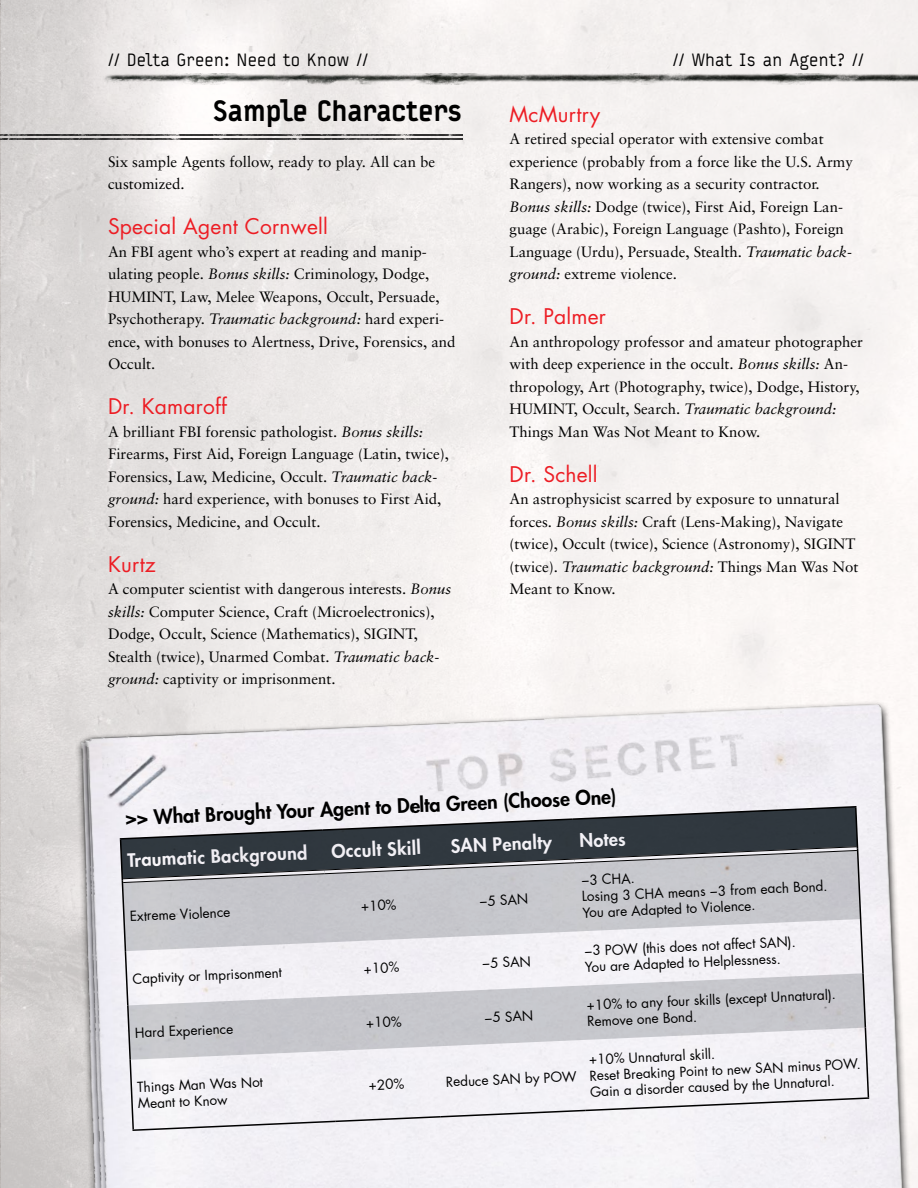
<style>
.page{position:relative;width:918px;height:1188px;background:#fff}
.page>*{position:absolute;margin:0;border:0;box-sizing:border-box;transform-origin:0 0}
.t1{font:900 28.5px "Typestar";letter-spacing:-.025em;color:#000}
.t2{font:21px "Futura Std";letter-spacing:.01em;color:#ed1d24}
.t3{font:800 19.5px "Futura Std";color:#000}
.t4{font:800 18px "Futura Std";color:#fff}
.t5{font:18px "Typestar";letter-spacing:.005em;color:#000}
.t6{font:15px/22.5px "Sabon";color:#000}
.t7{font:13.5px/16.5px "Futura Std";color:#000}
.s1{font-family:"Sabon Italic Os F"}
</style>
<div class="page">
<img style="left:0;top:0;width:918px;height:1188px">
<img style="left:102px;top:74px;width:816px;height:10px">
<img style="left:0;top:131px;width:462px;height:11px">
<img style="left:77px;top:688px;width:831px;height:500px">
<svg style="left:118px;top:805px;width:753px;height:327px"></svg>
<img style="left:419px;top:726px;width:333px;height:73px">
<p class="t5" style="left:108px;top:50px;width:262px">// Delta Green: Need to Know //</p>
<p class="t5" style="left:673px;top:50px;width:193px">// What Is an Agent? //</p>
<h1 class="t1" style="left:213px;top:93px;width:251px">Sample Characters</h1>
<p class="t6" style="left:108px;top:150px;width:329px">Six sample Agents follow, ready to play. All can be customized.</p>
<h2 class="t2" style="left:108px;top:213px;width:221px">Special Agent Cornwell</h2>
<p class="t6" style="left:108px;top:240px;width:349px">An FBI agent who’s expert at reading and manip&shy;ulating people. <span class="s1">Bonus skills:</span> Criminology, Dodge, HUMINT, Law, Melee Weapons, Occult, Persuade, Psychotherapy. <span class="s1">Traumatic background:</span> hard experi&shy;ence, with bonuses to Alertness, Drive, Forensics, and Occult.</p>
<h2 class="t2" style="left:108px;top:393px;width:120px">Dr. Kamaroff</h2>
<p class="t6" style="left:108px;top:420px;width:342px">A brilliant FBI forensic pathologist. <span class="s1">Bonus skills:<br></span>Firearms, First Aid, Foreign Language (Latin, twice), Forensics, Law, Medicine, Occult. <span class="s1">Traumatic back&shy;ground:</span> hard experience, with bonuses to First Aid, Forensics, Medicine, and Occult.</p>
<h2 class="t2" style="left:108px;top:550px;width:49px">Kurtz</h2>
<p class="t6" style="left:108px;top:577px;width:345px">A computer scientist with dangerous interests. <span class="s1">Bonus skills:</span> Computer Science, Craft (Microelectronics), Dodge, Occult, Science (Mathematics), SIGINT, Stealth (twice), Unarmed Combat. <span class="s1">Traumatic back&shy;ground:</span> captivity or imprisonment.</p>
<h2 class="t2" style="left:510px;top:100px;width:92px">McMurtry</h2>
<p class="t6" style="left:510px;top:127px;width:345px">A retired special operator with extensive combat experience (probably from a force like the U.S. Army Rangers), now working as a security contractor.<br><span class="s1">Bonus skills:</span> Dodge (twice), First Aid, Foreign Lan&shy;guage (Arabic), Foreign Language (Pashto), Foreign Language (Urdu), Persuade, Stealth. <span class="s1">Traumatic back&shy;ground:</span> extreme violence.</p>
<h2 class="t2" style="left:510px;top:303px;width:98px">Dr. Palmer</h2>
<p class="t6" style="left:510px;top:330px;width:355px">An anthropology professor and amateur photographer with deep experience in the occult. <span class="s1">Bonus skills:</span> An&shy;thropology, Art (Photography, twice), Dodge, History, HUMINT, Occult, Search. <span class="s1">Traumatic background:<br></span>Things Man Was Not Meant to Know.</p>
<h2 class="t2" style="left:510px;top:460px;width:90px">Dr. Schell</h2>
<p class="t6" style="left:510px;top:487px;width:350px">An astrophysicist scarred by exposure to unnatural forces. <span class="s1">Bonus skills:</span> Craft (Lens-Making), Navigate (twice), Occult (twice), Science (Astronomy), SIGINT (twice). <span class="s1">Traumatic background:</span> Things Man Was Not Meant to Know.</p>
<h3 class="t3" style="left:125px;top:808px;width:493px;rotate:-3deg">&gt;&gt; What Brought Your Agent to Delta Green (Choose One)</h3>
<p class="t4" style="left:127px;top:848px;width:182px;rotate:-2deg">Traumatic Background</p>
<p class="t4" style="left:331px;top:840px;width:91px;rotate:-2deg">Occult Skill</p>
<p class="t4" style="left:450px;top:834px;width:103px;rotate:-2deg">SAN Penalty</p>
<p class="t4" style="left:579px;top:829px;width:48px;rotate:-2deg">Notes</p>
<p class="t7" style="left:129px;top:909px;width:102px;rotate:-3deg">Extreme Violence</p>
<p class="t7" style="left:132px;top:971px;width:151px;rotate:-3deg">Captivity or Imprisonment</p>
<p class="t7" style="left:135px;top:1025px;width:100px;rotate:-3deg">Hard Experience</p>
<p class="t7" style="left:360px;top:898px;width:37px;rotate:-3deg">+10%</p>
<p class="t7" style="left:479px;top:893px;width:51px;rotate:-3deg">−5 SAN</p>
<p class="t7" style="left:363px;top:961px;width:37px;rotate:-3deg">+10%</p>
<p class="t7" style="left:481px;top:955px;width:51px;rotate:-3deg">−5 SAN</p>
<p class="t7" style="left:365px;top:1015px;width:37px;rotate:-3deg">+10%</p>
<p class="t7" style="left:484px;top:1010px;width:51px;rotate:-3deg">−5 SAN</p>
<p class="t7" style="left:580px;top:872px;width:248px;rotate:-3deg">−3 CHA.<br>Losing 3 CHA means −3 from each Bond.<br>You are Adapted to Violence.</p>
<p class="t7" style="left:584px;top:944px;width:213px;rotate:-3deg">−3 POW (this does not affect SAN).<br>You are Adapted to Helplessness.</p>
<p class="t7" style="left:586px;top:999px;width:251px;line-height:15.6px;rotate:-3deg">+10% to any four skills (except Unnatural).<br>Remove one Bond.</p>
<p class="t7" style="left:137px;top:1080px;width:127px;line-height:16px;rotate:-3deg">Things Man Was Not<br>Meant to Know</p>
<p class="t7" style="left:368px;top:1077px;width:37px;rotate:-3deg">+20%</p>
<p class="t7" style="left:446px;top:1074px;width:132px;rotate:-3deg">Reduce SAN by POW</p>
<p class="t7" style="left:588px;top:1052px;width:273px;rotate:-3deg">+10% Unnatural skill.<br>Reset Breaking Point to new SAN minus POW.<br>Gain a disorder caused by the Unnatural.</p>
</div>
